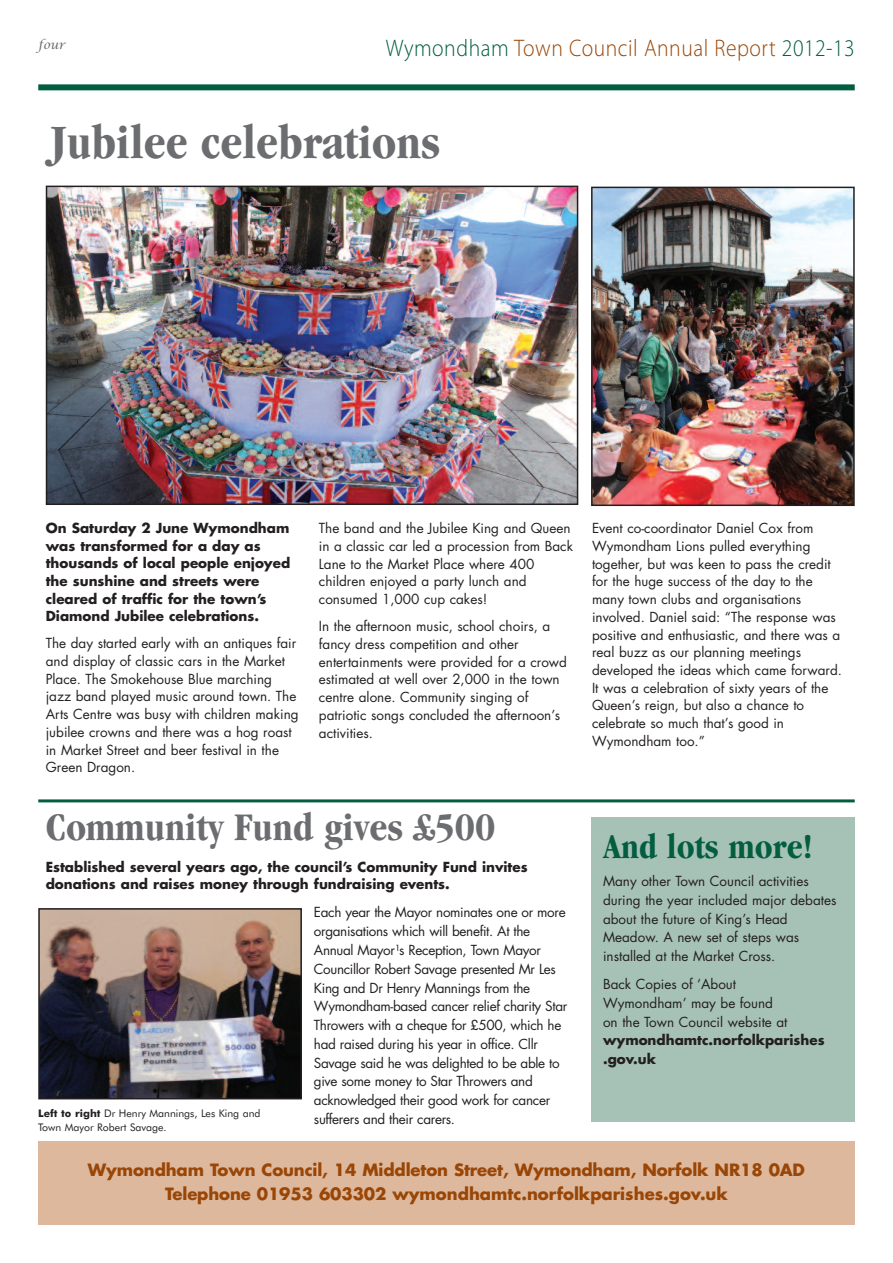
<style>
.page{position:relative;width:893px;height:1263px;background:#fff}
.page>*{position:absolute;margin:0;border:0;box-sizing:border-box;transform-origin:0 0}
.t1{font:700 condensed 49.5px "Garamond";color:#6c6d70}
.t2{font:700 condensed 40.5px "Garamond";color:#6c6d70}
.t3{font:700 condensed 36px "Garamond";color:#035d41}
.t4{font:300 24px "Myriad Pro";letter-spacing:.025em;color:#994606;scale:.9 1}
.t5{font:700 16.5px/24.3px "Futura";letter-spacing:-.005em;color:#994606;text-align:center}
.t6{font:13.5px/17.7px "Futura";color:#231f20}
.t7{font:13.5px/18.8px "Futura";letter-spacing:-.025em;color:#231f20}
.t8{font:700 13.5px/17.5px "Futura";color:#231f20}
.t9{font:italic 12px "Lucida Calligraphy";color:#6c6d70}
.t10{font:10.5px/13.5px "Futura BT";color:#231f20}
.s1{color:#035d41}
.s2{font-weight:700}
</style>
<div class="page">
<div style="left:38px;top:84px;width:817px;height:6px;background:#035d41"></div>
<img style="left:49px;top:189px;width:526px;height:313px">
<div style="left:46px;top:186px;width:532px;height:319px;border:2px solid #231f20"></div>
<div style="left:38px;top:1141px;width:817px;height:84px;background:#ddb89c"></div>
<hr style="left:38px;top:799px;width:817px;height:3px;background:#035d41">
<img style="left:41px;top:911px;width:258px;height:185px">
<div style="left:38px;top:908px;width:264px;height:191px;border:2px solid #231f20"></div>
<div style="left:591px;top:818px;width:264px;height:304px;background:#a6c1b5"></div>
<img style="left:594px;top:190px;width:258px;height:313px">
<div style="left:591px;top:187px;width:264px;height:319px;border:2px solid #231f20"></div>
<p class="t9" style="left:38px;top:37px;width:29px">four</p>
<h3 class="t4" style="left:386px;top:39px;width:523px"><span class="s1">Wymondham</span> Town Council Annual Report <span class="s1">2012-13</span></h3>
<h1 class="t1" style="left:50px;top:124px;width:392px">Jubilee celebrations</h1>
<p class="t8" style="left:46px;top:521px;width:246px">On Saturday 2 June Wymondham was transformed for a day as thousands of local people enjoyed the sunshine and streets were cleared of traffic for the town’s<br>Diamond Jubilee celebrations.</p>
<p class="t6" style="left:46px;top:636px;width:254px">The day started early with an antiques fair and display of classic cars in the Market Place. The Smokehouse Blue marching jazz band played music around town. The Arts Centre was busy with children making jubilee crowns and there was a hog roast in Market Street and beer festival in the Green Dragon.</p>
<p class="t6" style="left:319px;top:521px;width:256px">The band and the Jubilee King and Queen in a classic car led a procession from Back Lane to the Market Place where 400 children enjoyed a party lunch and consumed 1,000 cup cakes!</p>
<p class="t6" style="left:319px;top:618px;width:250px">In the afternoon music, school choirs, a fancy dress competition and other entertainments were provided for a crowd estimated at well over 2,000 in the town centre alone. Community singing of patriotic songs concluded the afternoon’s activities.</p>
<p class="t6" style="left:592px;top:521px;width:251px">Event co-coordinator Daniel Cox from Wymondham Lions pulled everything together, but was keen to pass the credit for the huge success of the day to the many town clubs and organisations involved. Daniel said: “The response was positive and enthusiastic, and there was a real buzz as our planning meetings developed the ideas which came forward.<br>It was a celebration of sixty years of the Queen’s reign, but also a chance to celebrate so much that’s good in Wymondham too.”</p>
<h2 class="t2" style="left:46px;top:812px;width:451px">Community Fund gives £500</h2>
<p class="t8" style="left:46px;top:859px;width:483px">Established several years ago, the council’s Community Fund invites donations and raises money through fundraising events.</p>
<p class="t7" style="left:314px;top:904px;width:255px">Each year the Mayor nominates one or more organisations which will benefit. At the Annual Mayor¹s Reception, Town Mayor Councillor Robert Savage presented Mr Les King and Dr Henry Mannings from the Wymondham-based cancer relief charity Star Throwers with a cheque for £500, which he had raised during his year in office. Cllr Savage said he was delighted to be able to give some money to Star Throwers and acknowledged their good work for cancer sufferers and their carers.</p>
<p class="t5" style="left:88px;top:1158px;width:719px">Wymondham Town Council, 14 Middleton Street, Wymondham, Norfolk NR18 0AD<br>Telephone 01953 603302 wymondhamtc.norfolkparishes.gov.uk</p>
<h3 class="t3" style="left:603px;top:833px;width:211px">And lots more!</h3>
<p class="t6" style="left:603px;top:873px;width:235px;line-height:18.8px">Many other Town Council activities during the year included major debates about the future of King’s Head<br>Meadow. A new set of steps was installed at the Market Cross.</p>
<p class="t6" style="left:603px;top:976px;width:186px;line-height:18.8px">Back Copies of ‘About<br>Wymondham’ may be found on the Town Council website at</p>
<p class="t8" style="left:603px;top:1032px;width:223px;line-height:18.8px">wymondhamtc.norfolkparishes .gov.uk</p>
<p class="t10" style="left:38px;top:1107px;width:224px"><span class="s2">Left to right</span> Dr Henry Mannings, Les King and<br>Town Mayor Robert Savage.</p>
</div>
